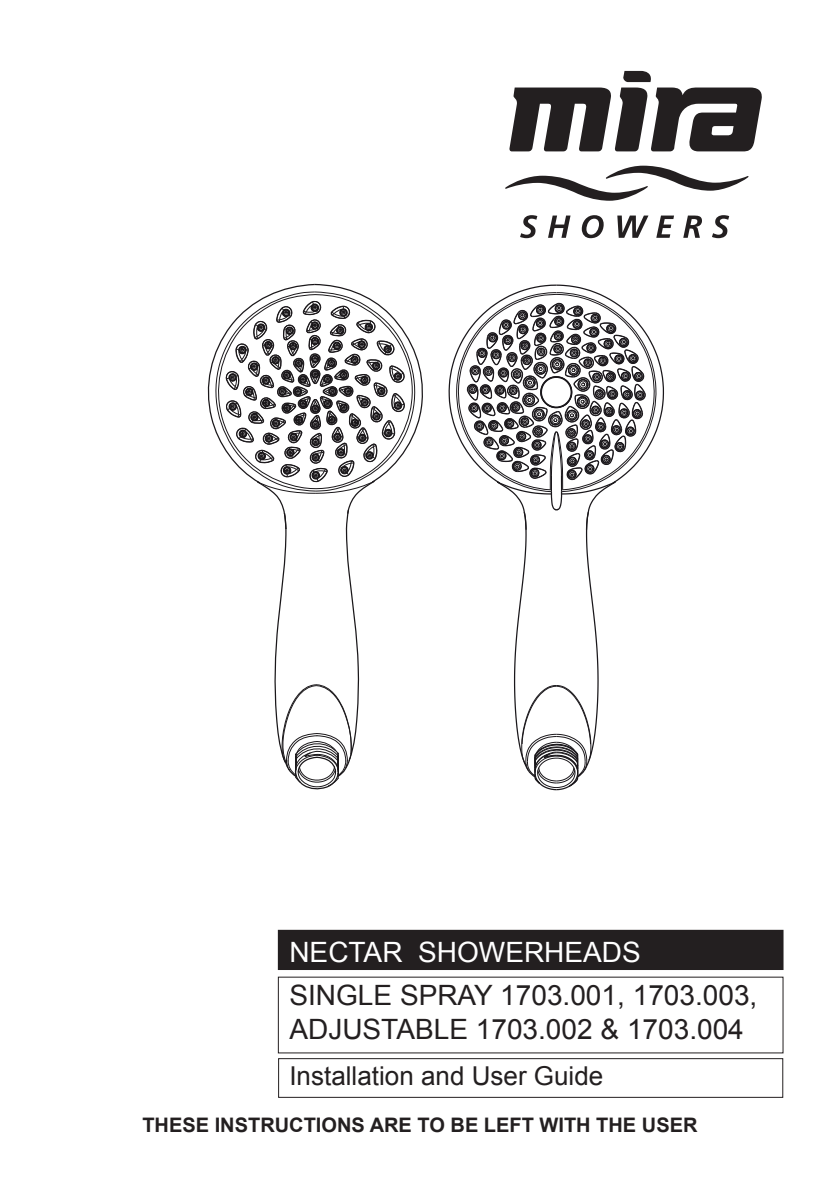
<style>
.page{position:relative;width:840px;height:1191px;background:#fff}
.page>*{position:absolute;margin:0;border:0;box-sizing:border-box;transform-origin:0 0}
.Cover_Title_1{font:28px/33.6px "Arial";color:#231f20}
.Cover_Title_1-2{font:28px "Arial";color:#fff}
.Cover_Title_2{font:26px "Arial";color:#231f20}
.Cover_Note{font:700 20px "Arial";color:#231f20}
</style>
<div class="page">
<div style="left:278px;top:1058px;width:504px;height:39px;border:1px solid #231f20"></div>
<div style="left:278px;top:930px;width:504px;height:39px;background:#231f20"></div>
<svg style="left:505px;top:166px;width:243px;height:35px"></svg>
<svg style="left:520px;top:215px;width:17px;height:23px"></svg>
<svg style="left:548px;top:215px;width:22px;height:23px"></svg>
<svg style="left:581px;top:215px;width:22px;height:23px"></svg>
<svg style="left:617px;top:215px;width:31px;height:23px"></svg>
<svg style="left:656px;top:215px;width:17px;height:23px"></svg>
<svg style="left:683px;top:215px;width:18px;height:23px"></svg>
<svg style="left:712px;top:215px;width:16px;height:23px"></svg>
<svg style="left:509px;top:71px;width:252px;height:80px"></svg>
<svg style="left:448px;top:284px;width:216px;height:507px"></svg>
<hr style="left:576px;top:754px;width:2px;height:20px;background:#1a171b">
<svg style="left:207px;top:283px;width:216px;height:507px"></svg>
<p class="Cover_Title_1-2" style="left:289px;top:933px;width:294px">N ECTAR SHOWERHEADS</p>
<p class="Cover_Title_1" style="left:289px;top:979px;width:469px">SI NGLE SPRAY 1703.001, 1703.003,<br>ADJU STABLE 1703.002 &amp; 1703.004</p>
<p class="Cover_Title_2" style="left:289px;top:1059px;width:315px">INSTALLATION AND USER GUIDE</p>
<p class="Cover_Note" style="left:142px;top:1111px;width:556px">THESE INSTRUCTIONS ARE TO BE LEFT WITH THE USER</p>
</div>
